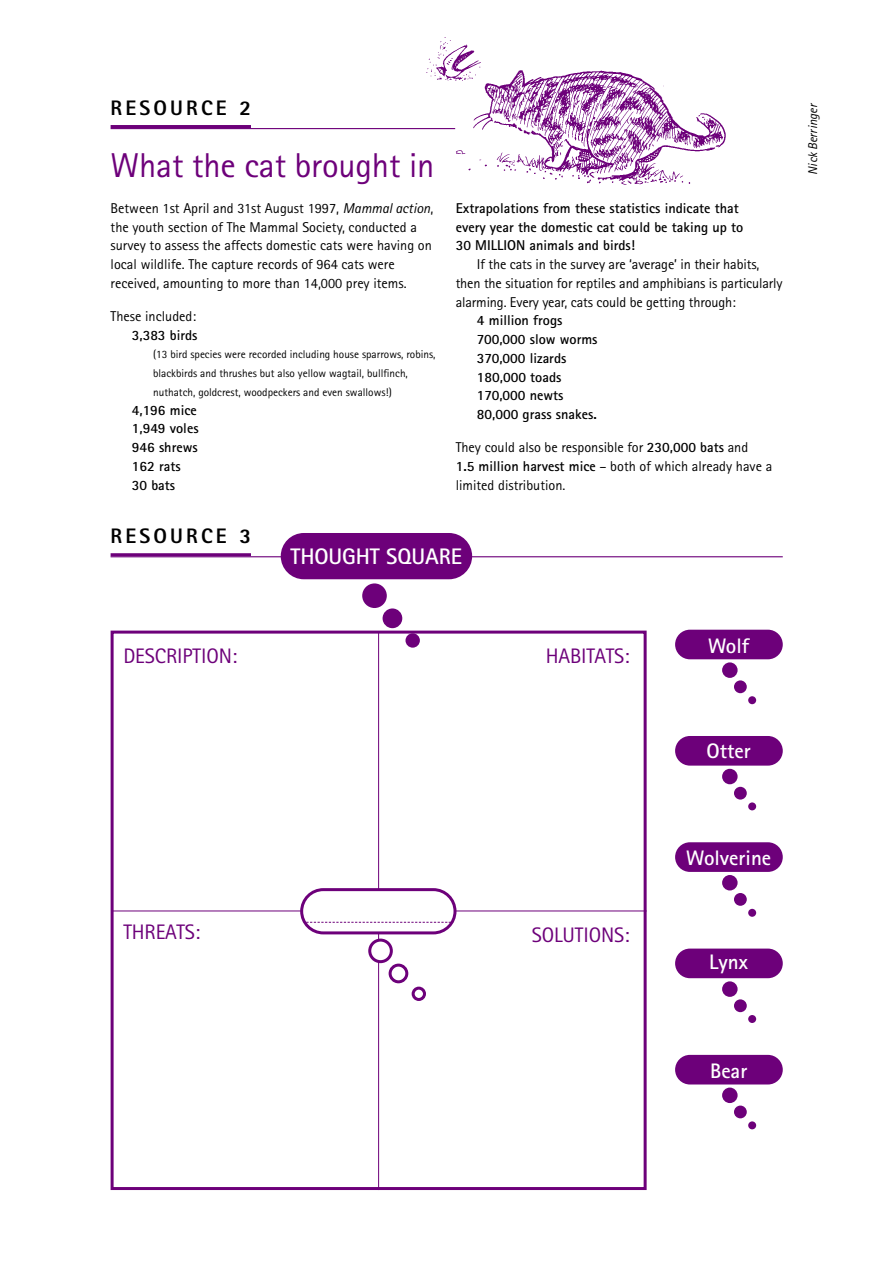
<style>
.page{position:relative;width:893px;height:1263px;background:#fff}
.page>*{position:absolute;margin:0;border:0;box-sizing:border-box;transform-origin:0 0}
.t1{font:34.5px "Rotis Sans Serif";letter-spacing:-.005em;color:#6d007a}
.t2{font:700 22.5px "Rotis Sans Serif";letter-spacing:-.005em;color:#fff}
.t3{font:21px "Rotis Sans Serif";letter-spacing:-.005em;color:#6d007a}
.t4{font:700 21px "Rotis Sans Serif";color:#fff}
.t5{font:800 21px "Rotis Sans Serif";letter-spacing:.15em;color:#000}
.t6{font:14.25px/18.8px "Rotis Sans Serif";color:#000}
.t7{font:700 14.25px/18.8px "Rotis Sans Serif";color:#000}
.t8{font:italic 12.75px "Rotis Sans Serif";color:#000}
.t9{font:11.25px/18.8px "Rotis Sans Serif";color:#000}
.s1{font-style:italic}
.s2{font-weight:700}
</style>
<div class="page">
<hr style="left:111px;top:553px;width:140px;height:3px;background:#6d007a">
<hr style="left:111px;top:556px;width:671px;height:1px;background:#6d007a">
<div style="left:111px;top:631px;width:535px;height:559px;border:3px solid #6d007a"></div>
<hr style="left:378px;top:633px;width:1px;height:557px;background:#6d007a">
<hr style="left:112px;top:911px;width:534px;height:1px;background:#6d007a">
<div style="left:722px;top:662px;width:15px;height:16px;background:#6d007a;border-radius:50%"></div>
<div style="left:734px;top:680px;width:12px;height:13px;background:#6d007a;border-radius:50%"></div>
<div style="left:748px;top:696px;width:8px;height:8px;background:#6d007a;border-radius:50%"></div>
<div style="left:675px;top:630px;width:107px;height:29px;background:#6d007a"></div>
<div style="left:722px;top:769px;width:15px;height:15px;background:#6d007a;border-radius:50%"></div>
<div style="left:734px;top:787px;width:12px;height:13px;background:#6d007a;border-radius:50%"></div>
<div style="left:748px;top:802px;width:8px;height:8px;background:#6d007a;border-radius:50%"></div>
<svg style="left:675px;top:736px;width:107px;height:30px;background:#761182"></svg>
<div style="left:722px;top:875px;width:15px;height:15px;background:#6d007a;border-radius:50%"></div>
<div style="left:734px;top:893px;width:12px;height:13px;background:#6d007a;border-radius:50%"></div>
<div style="left:748px;top:909px;width:8px;height:8px;background:#6d007a;border-radius:50%"></div>
<svg style="left:675px;top:842px;width:107px;height:30px;background:#761082"></svg>
<div style="left:722px;top:981px;width:15px;height:16px;background:#6d007a;border-radius:50%"></div>
<div style="left:734px;top:999px;width:12px;height:13px;background:#6d007a;border-radius:50%"></div>
<div style="left:748px;top:1015px;width:8px;height:8px;background:#6d007a;border-radius:50%"></div>
<div style="left:675px;top:949px;width:107px;height:29px;background:#6d007a"></div>
<div style="left:722px;top:1088px;width:15px;height:15px;background:#6d007a;border-radius:50%"></div>
<div style="left:734px;top:1106px;width:12px;height:12px;background:#6d007a;border-radius:50%"></div>
<div style="left:748px;top:1121px;width:8px;height:8px;background:#6d007a;border-radius:50%"></div>
<svg style="left:675px;top:1055px;width:107px;height:30px;background:#771183"></svg>
<div style="left:281px;top:533px;width:191px;height:46px;background:#6d007a;border-radius:23px"></div>
<div style="left:362px;top:583px;width:25px;height:25px;background:#6d007a;border-radius:50%"></div>
<div style="left:382px;top:608px;width:20px;height:20px;background:#6d007a;border-radius:50%"></div>
<div style="left:405px;top:633px;width:15px;height:15px;background:#6d007a;border-radius:50%"></div>
<svg style="left:300px;top:888px;width:156px;height:113px"></svg>
<hr style="left:111px;top:125px;width:140px;height:3px;background:#6d007a">
<hr style="left:111px;top:128px;width:344px;height:1px;background:#6d007a">
<img style="left:423px;top:37px;width:303px;height:148px">
<h3 class="t5" style="left:111px;top:100px;width:142px">RESOURCE 2</h3>
<h1 class="t1" style="left:111px;top:153px;width:325px">What the cat brought in</h1>
<p class="t6" style="left:111px;top:200px;width:324px">Between 1st April and 31st August 1997, <span class="s1">Mammal action</span>, the youth section of The Mammal Society, conducted a survey to assess the affects domestic cats were having on local wildlife. The capture records of 964 cats were received, amounting to more than 14,000 prey items.</p>
<p class="t6" style="left:111px;top:308px;width:87px">These included:</p>
<p class="t7" style="left:132px;top:327px;width:67px">3,383 birds</p>
<p class="t9" style="left:153px;top:346px;width:284px">(13 bird species were recorded including house sparrows, robins, blackbirds and thrushes but also yellow wagtail, bullfinch, nuthatch, goldcrest, woodpeckers and even swallows!)</p>
<p class="t7" style="left:132px;top:402px;width:68px">4,196 mice<br>1,949 voles<br>946 shrews<br>162 rats<br>30 bats</p>
<h3 class="t5" style="left:111px;top:528px;width:142px">RESOURCE 3</h3>
<p class="t7" style="left:455px;top:200px;width:289px">Extrapolations from these statistics indicate that every year the domestic cat could be taking up to<br>30 MILLION animals and birds!</p>
<p class="t6" style="left:455px;top:256px;width:328px;text-indent:21px">If the cats in the survey are ‘average’ in their habits, then the situation for reptiles and amphibians is particularly alarming. Every year, cats could be getting through:</p>
<p class="t7" style="left:477px;top:313px;width:122px">4 million frogs<br>700,000 slow worms<br>370,000 lizards<br>180,000 toads<br>170,000 newts<br>80,000 grass snakes.</p>
<p class="t6" style="left:455px;top:439px;width:318px">They could also be responsible for <span class="s2">230,000 bats</span> and<br><span class="s2">1.5 million harvest mice</span> – both of which already have a limited distribution.</p>
<h2 class="t2" style="left:290px;top:549px;width:173px">THOUGHT SQUARE</h2>
<p class="t8" style="left:808px;top:175px;width:73px;rotate:-90deg">Nick Berringer</p>
<h3 class="t3" style="left:123px;top:649px;width:115px">DESCRIPTION:</h3>
<h3 class="t3" style="left:545px;top:649px;width:85px">HABITATS:</h3>
<h3 class="t4" style="left:708px;top:638px;width:43px">Wolf</h3>
<h3 class="t4" style="left:706px;top:743px;width:46px">Otter</h3>
<h3 class="t3" style="left:123px;top:925px;width:78px">THREATS:</h3>
<h3 class="t3" style="left:531px;top:927px;width:99px">SOLUTIONS:</h3>
<h3 class="t4" style="left:686px;top:851px;width:87px">Wolverine</h3>
<h3 class="t4" style="left:709px;top:955px;width:41px">Lynx</h3>
<h3 class="t4" style="left:710px;top:1063px;width:39px">Bear</h3>
</div>
